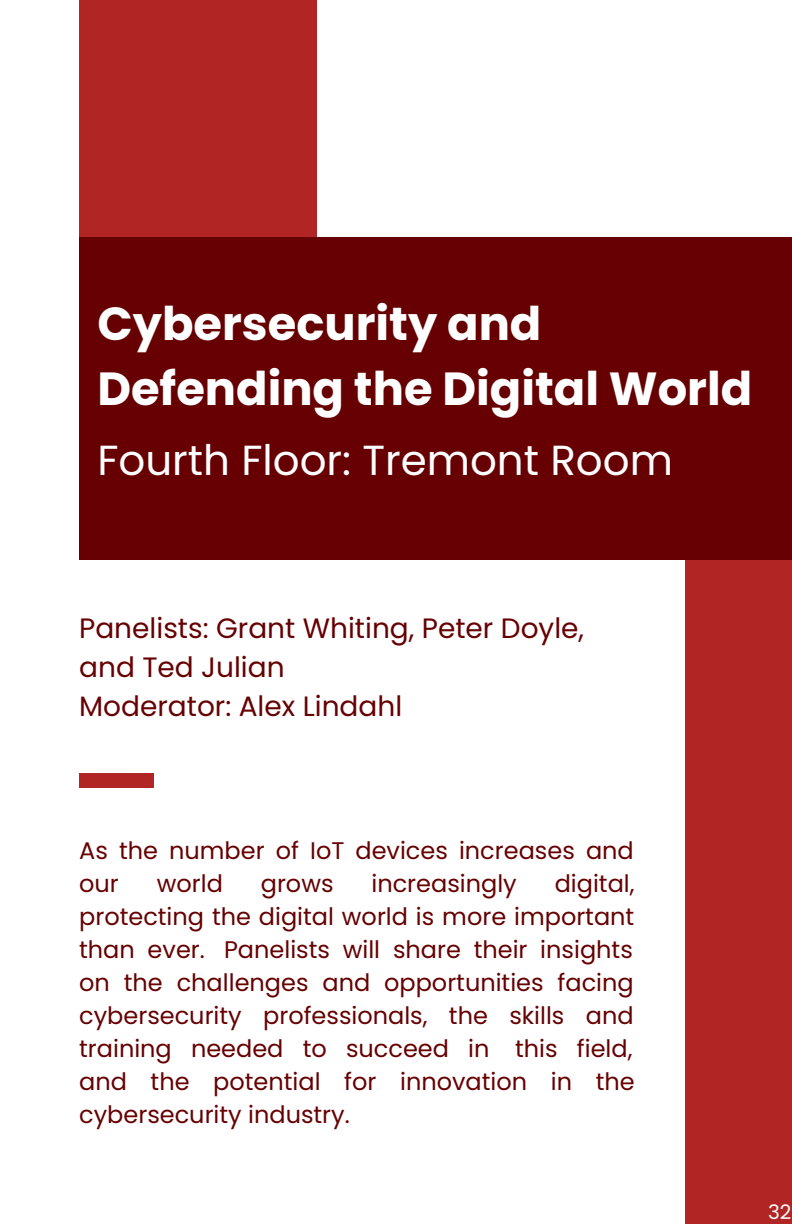
<style>
.page{position:relative;width:792px;height:1224px;background:#fff}
.page>*{position:absolute;margin:0;border:0;box-sizing:border-box;transform-origin:0 0}
.t1{font:700 46.4px/64.4px "Poppins";color:#fff}
.t2{font:42px "Poppins";color:#fff}
.t3{font:28px/39px "Poppins";color:#660002}
.t4{font:24px/33px "Poppins";color:#660002}
.t5{font:20px "Poppins";color:#fff}
</style>
<div class="page">
<div style="left:79px;top:0;width:238px;height:352px;background:#b22525"></div>
<div style="left:685px;top:399px;width:107px;height:825px;background:#b22525"></div>
<div style="left:79px;top:237px;width:713px;height:323px;background:#660002"></div>
<div style="left:79px;top:773px;width:74px;height:14px;background:#b22525"></div>
<h1 class="t1" style="left:97px;top:292px;width:656px">Cybersecurity and<br>Defending the Digital World</h1>
<h2 class="t2" style="left:97px;top:431px;width:577px">Fourth Floor: Tremont Room</h2>
<p class="t3" style="left:79px;top:608px;width:506px">Panelists: Grant Whiting, Peter Doyle, and Ted Julian<br>Moderator: Alex Lindahl</p>
<p class="t4" style="left:79px;top:834px;width:556px">As the number of IoT devices increases and our</p>
<p class="t4" style="left:79px;top:867px;width:557px;text-align:justify;text-indent:475px">digital, protecting the digital world is more important than ever. Panelists will share their insights on the challenges and opportunities facing cybersecurity professionals, the skills and training needed to succeed in this field, and the potential for innovation in the cybersecurity industry.</p>
<p class="t4" style="left:157px;top:867px;width:68px">world</p>
<p class="t4" style="left:261px;top:867px;width:74px">grows</p>
<p class="t4" style="left:371px;top:867px;width:147px">increasingly</p>
<p class="t5" style="left:768px;top:1198px;width:25px">32</p>
</div>
